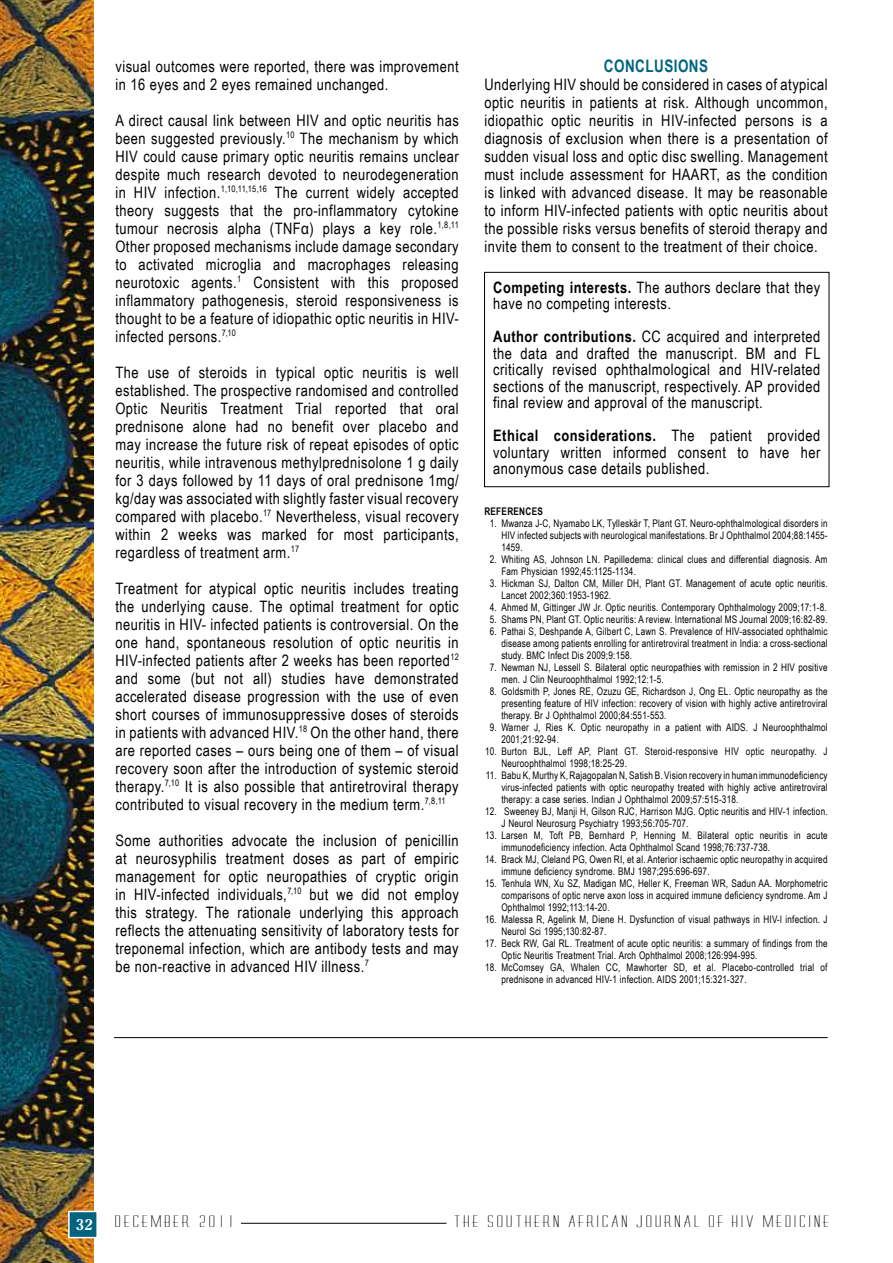
<style>
.page{position:relative;width:893px;height:1263px;background:#fff}
.page>*{position:absolute;margin:0;border:0;box-sizing:border-box;transform-origin:0 0}
.t1{font:700 17.25px "Arial Narrow";color:#00647f;scale:.95 1}
.t2{font:15.75px/18px "Arial Narrow";letter-spacing:.03em;color:#000;text-align:justify}
.t3{font:15px "Sunset";letter-spacing:.075em;color:#000;scale:2 1}
.t4{font:700 15px "Emilia";color:#fff}
.t5{font:10.5px/12px "Arial Narrow";letter-spacing:.02em;color:#000;scale:.95 1}
.t6{font:700 10.5px "Arial Narrow";letter-spacing:.03em;color:#000;scale:.95 1}
.s1{font-weight:700}
</style>
<div class="page">
<img style="left:0;top:0;width:93px;height:1263px">
<div style="left:68px;top:1211px;width:30px;height:27px;background:#00647f;border:2px solid #fff"></div>
<hr style="left:241px;top:1223px;width:205px;height:1px;background:#000">
<hr style="left:114px;top:1037px;width:714px;height:1px;background:#000">
<div style="left:484px;top:272px;width:345px;height:215px;border:1px solid #000"></div>
<p class="t2" style="left:115px;top:57px;width:345px">visual outcomes were reported, there was improvement in 16 eyes and 2 eyes remained unchanged.</p>
<p class="t2" style="left:115px;top:111px;width:345px">A direct causal link between HIV and optic neuritis has been suggested previously.<sup>10</sup> The mechanism by which HIV could cause primary optic neuritis remains unclear despite much research devoted to neurodegeneration in HIV infection.<sup>1,10,11,15,16</sup> The current widely accepted theory suggests that the pro-inflammatory cytokine tumour necrosis alpha (TNFα) plays a key role.<sup>1,8,11<br></sup>Other proposed mechanisms include damage secondary to activated microglia and macrophages releasing neurotoxic agents.<sup>1</sup> Consistent with this proposed inflammatory pathogenesis, steroid responsiveness is thought to be a feature of idiopathic optic neuritis in HIV&shy;infected persons.<sup>7,10</sup></p>
<p class="t2" style="left:115px;top:363px;width:345px">The use of steroids in typical optic neuritis is well established. The prospective randomised and controlled Optic Neuritis Treatment Trial reported that oral prednisone alone had no benefit over placebo and may increase the future risk of repeat episodes of optic neuritis, while intravenous methylprednisolone 1 g daily for 3 days followed by 11 days of oral prednisone 1mg/ kg/day was associated with slightly faster visual recovery compared with placebo.<sup>17</sup> Nevertheless, visual recovery within 2 weeks was marked for most participants, regardless of treatment arm.<sup>17</sup></p>
<p class="t2" style="left:115px;top:579px;width:345px">Treatment for atypical optic neuritis includes treating the underlying cause. The optimal treatment for optic neuritis in HIV- infected patients is controversial. On the one hand, spontaneous resolution of optic neuritis in HIV-infected patients after 2 weeks has been reported<sup>12 </sup>and some (but not all) studies have demonstrated accelerated disease progression with the use of even short courses of immunosuppressive doses of steroids in patients with advanced HIV.<sup>18</sup> On the other hand, there are reported cases – ours being one of them – of visual recovery soon after the introduction of systemic steroid therapy.<sup>7,10</sup> It is also possible that antiretroviral therapy contributed to visual recovery in the medium term.<sup>7,8,11</sup></p>
<p class="t2" style="left:115px;top:831px;width:345px">Some authorities advocate the inclusion of penicillin at neurosyphilis treatment doses as part of empiric management for optic neuropathies of cryptic origin in HIV-infected individuals,<sup>7,10</sup> but we did not employ this strategy. The rationale underlying this approach reflects the attenuating sensitivity of laboratory tests for treponemal infection, which are antibody tests and may be non-reactive in advanced HIV illness.<sup>7</sup></p>
<p class="t1" style="left:604px;top:53px;width:64px">Conclusions</p>
<p class="t2" style="left:484px;top:75px;width:345px">Underlying HIV should be considered in cases of atypical optic neuritis in patients at risk. Although uncommon, idiopathic optic neuritis in HIV-infected persons is a diagnosis of exclusion when there is a presentation of sudden visual loss and optic disc swelling. Management must include assessment for HAART, as the condition is linked with advanced disease. It may be reasonable to inform HIV-infected patients with optic neuritis about the possible risks versus benefits of steroid therapy and invite them to consent to the treatment of their choice.</p>
<p class="t2" style="left:493px;top:278px;width:329px;line-height:16.5px"><span class="s1">Competing interests.</span> The authors declare that they have no competing interests.</p>
<p class="t2" style="left:493px;top:328px;width:329px;line-height:16.5px"><span class="s1">Author contributions.</span> CC acquired and interpreted the data and drafted the manuscript. BM and FL critically revised ophthalmological and HIV-related sections of the manuscript, respectively. AP provided final review and approval of the manuscript.</p>
<p class="t2" style="left:493px;top:427px;width:329px;line-height:16.5px"><span class="s1">Ethical considerations.</span> The patient provided voluntary written informed consent to have her anonymous case details published.</p>
<p class="t6" style="left:484px;top:503px;width:63px">REFERENCES</p>
<p class="t5" style="left:501px;top:516px;width:345px;text-align:justify;text-indent:-11px">1. Mwanza J-C, Nyamabo LK, Tylleskär T, Plant GT. Neuro-ophthalmological disorders in HIV infected subjects with neurological manifestations. Br J Ophthalmol 2004;88:1455- 1459.</p>
<p class="t5" style="left:501px;top:552px;width:345px;text-indent:-11px">2. Whiting AS, Johnson LN. Papilledema: clinical clues and differential diagnosis. Am<br>Fam Physician 1992;45:1125-1134.</p>
<p class="t5" style="left:501px;top:576px;width:345px;text-indent:-11px">3. Hickman SJ, Dalton CM, Miller DH, Plant GT. Management of acute optic neuritis.<br>Lancet 2002;360:1953-1962.</p>
<p class="t5" style="left:490px;top:600px;width:356px">4. Ahmed M, Gittinger JW Jr. Optic neuritis. Contemporary Ophthalmology 2009;17:1-8.</p>
<p class="t5" style="left:490px;top:612px;width:357px">5. Shams PN, Plant GT. Optic neuritis: A review. International MS Journal 2009;16:82-89.</p>
<p class="t5" style="left:501px;top:624px;width:345px;text-align:justify;text-indent:-11px">6. Pathai S, Deshpande A, Gilbert C, Lawn S. Prevalence of HIV-associated ophthalmic disease among patients enrolling for antiretroviral treatment in India: a cross-sectional study. BMC Infect Dis 2009;9:158.</p>
<p class="t5" style="left:501px;top:660px;width:345px;text-indent:-11px">7. Newman NJ, Lessell S. Bilateral optic neuropathies with remission in 2 HIV positive men. J Clin Neuroophthalmol 1992;12:1-5.</p>
<p class="t5" style="left:501px;top:684px;width:345px;text-align:justify;text-indent:-11px">8. Goldsmith P, Jones RE, Ozuzu GE, Richardson J, Ong EL. Optic neuropathy as the presenting feature of HIV infection: recovery of vision with highly active antiretroviral therapy. Br J Ophthalmol 2000;84:551-553.</p>
<p class="t5" style="left:501px;top:720px;width:345px;text-indent:-11px">9. Warner J, Ries K. Optic neuropathy in a patient with AIDS. J Neuroophthalmol<br>2001;21:92-94.</p>
<p class="t5" style="left:501px;top:744px;width:345px;text-indent:-16px">10. Burton BJL, Leff AP, Plant GT. Steroid-responsive HIV optic neuropathy. J<br>Neuroophthalmol 1998;18:25-29.</p>
<p class="t5" style="left:501px;top:768px;width:345px;text-align:justify;text-indent:-16px">11. Babu K, Murthy K, Rajagopalan N, Satish B. Vision recovery in human immunodeficiency virus-infected patients with optic neuropathy treated with highly active antiretroviral therapy: a case series. Indian J Ophthalmol 2009;57:515-318.</p>
<p class="t5" style="left:501px;top:804px;width:345px;text-indent:-16px">12. Sweeney BJ, Manji H, Gilson RJC, Harrison MJG. Optic neuritis and HIV-1 infection.<br>J Neurol Neurosurg Psychiatry 1993;56:705-707.</p>
<p class="t5" style="left:501px;top:828px;width:345px;text-indent:-16px">13. Larsen M, Toft PB, Bernhard P, Henning M. Bilateral optic neuritis in acute immunodeficiency infection. Acta Ophthalmol Scand 1998;76:737-738.</p>
<p class="t5" style="left:501px;top:852px;width:345px;text-indent:-16px">14. Brack MJ, Cleland PG, Owen RI, et al. Anterior ischaemic optic neuropathy in acquired immune deficiency syndrome. BMJ 1987;295:696-697.</p>
<p class="t5" style="left:501px;top:876px;width:345px;text-align:justify;text-indent:-16px">15. Tenhula WN, Xu SZ, Madigan MC, Heller K, Freeman WR, Sadun AA. Morphometric comparisons of optic nerve axon loss in acquired immune deficiency syndrome. Am J Ophthalmol 1992;113:14-20.</p>
<p class="t5" style="left:501px;top:912px;width:345px;text-indent:-16px">16. Malessa R, Agelink M, Diene H. Dysfunction of visual pathways in HIV-l infection. J<br>Neurol Sci 1995;130:82-87.</p>
<p class="t5" style="left:501px;top:936px;width:345px;text-indent:-16px">17. Beck RW, Gal RL. Treatment of acute optic neuritis: a summary of findings from the<br>Optic Neuritis Treatment Trial. Arch Ophthalmol 2008;126:994-995.</p>
<p class="t5" style="left:501px;top:960px;width:345px;text-indent:-16px">18. McComsey GA, Whalen CC, Mawhorter SD, et al. Placebo-controlled trial of prednisone in advanced HIV-1 infection. AIDS 2001;15:321-327.</p>
<p class="t4" style="left:75px;top:1214px;width:18px">32</p>
<p class="t3" style="left:114px;top:1212px;width:62px">DECEMBER 2011</p>
<p class="t3" style="left:453px;top:1212px;width:189px">THE SOUTHERN AFRICAN JOURNAL OF HIV MEDICINE</p>
</div>
